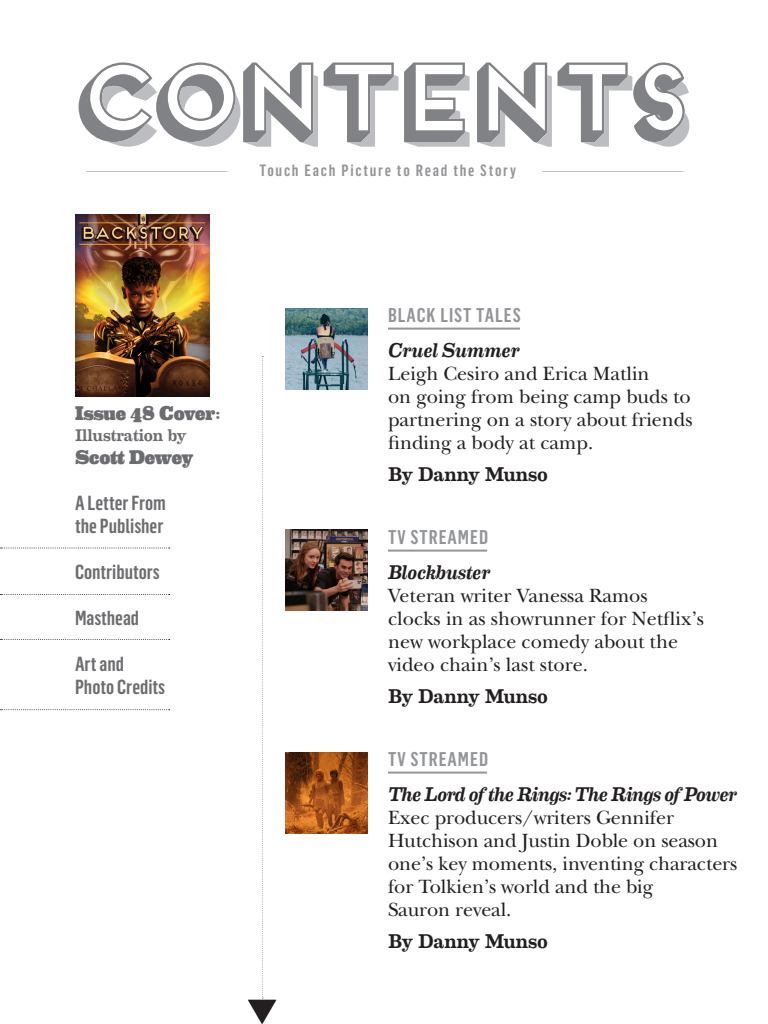
<style>
.page{position:relative;width:768px;height:1024px;background:#fff}
.page>*{position:absolute;margin:0;border:0;box-sizing:border-box;transform-origin:0 0}
.Body_Copy{font:20px/23px "New Baskerville Std";color:#231f20}
.t1{font:600 condensed 20px/23px "Flama";color:#6c6d70}
.t2{font:italic 500 20px "Eames Century Modern";letter-spacing:-.025em;color:#231f20}
.Editor{font:500 20px "Eames Century Modern";letter-spacing:-.01em;color:#231f20}
.t3{font:900 20px "Eames Century Modern";letter-spacing:-.02em;color:#6c6d70}
.t4{font:italic 500 20px "Eames Century Modern";color:#231f20}
.Section{font:600 condensed 19.5px "Flama";letter-spacing:.05em;color:#939598}
.t5{font:500 17px "Eames Century Modern";letter-spacing:-.005em;color:#6c6d70}
.t6{font:600 condensed 16px "Flama";letter-spacing:.11em;color:#939598}
</style>
<div class="page">
<hr style="left:388px;top:328px;width:132px;height:2px;background:#939598">
<hr style="left:388px;top:550px;width:99px;height:2px;background:#939598">
<hr style="left:388px;top:772px;width:99px;height:2px;background:#939598">
<svg style="left:79px;top:62px;width:604px;height:78px"></svg>
<svg style="left:102px;top:75px;width:587px;height:72px"></svg>
<hr style="left:86px;top:171px;width:141px;height:1px;background:#a8a9ad">
<hr style="left:542px;top:171px;width:141px;height:1px;background:#a8a9ad">
<img style="left:75px;top:214px;width:135px;height:182px">
<svg style="left:0;top:548px;width:170px;height:1px"></svg>
<svg style="left:0;top:594px;width:170px;height:1px"></svg>
<svg style="left:0;top:639px;width:170px;height:1px"></svg>
<svg style="left:0;top:709px;width:170px;height:1px"></svg>
<img style="left:286px;top:529px;width:81px;height:81px">
<img style="left:286px;top:308px;width:81px;height:81px">
<img style="left:286px;top:752px;width:81px;height:82px">
<svg style="left:262px;top:356px;width:2px;height:643px"></svg>
<p class="t6" style="left:260px;top:161px;width:258px">Touch Each Picture to Read the Story</p>
<p class="t3" style="left:75px;top:398px;width:147px">Issue 48 Cover:</p>
<p class="t5" style="left:75px;top:422px;width:113px">Illustration by</p>
<p class="t3" style="left:75px;top:442px;width:120px">Scott Dewey</p>
<p class="t1" style="left:75px;top:491px;width:92px">A Letter From the Publisher</p>
<p class="t1" style="left:75px;top:560px;width:86px">Contributors</p>
<p class="t1" style="left:75px;top:606px;width:66px">Masthead</p>
<p class="t1" style="left:75px;top:652px;width:51px">Art and</p>
<p class="t1" style="left:75px;top:675px;width:92px">Photo Credits</p>
<p class="Section" style="left:388px;top:304px;width:134px">BLACK LIST TALES</p>
<p class="t4" style="left:388px;top:335px;width:133px">Cruel Summer</p>
<p class="Body_Copy" style="left:388px;top:362px;width:306px">Leigh Cesiro and Erica Matlin<br>on going from being camp buds to partnering on a story about friends finding a body at camp.</p>
<p class="Editor" style="left:388px;top:459px;width:162px">By Danny Munso</p>
<p class="Section" style="left:388px;top:526px;width:102px">TV STREAMED</p>
<p class="t2" style="left:388px;top:557px;width:104px">Blockbuster</p>
<p class="Body_Copy" style="left:388px;top:584px;width:317px">Veteran writer Vanessa Ramos clocks in as showrunner for Netflix’s new workplace comedy about the video chain’s last store.</p>
<p class="Editor" style="left:388px;top:681px;width:162px">By Danny Munso</p>
<p class="Section" style="left:388px;top:748px;width:102px">TV STREAMED</p>
<p class="t2" style="left:388px;top:779px;width:351px">The Lord of the Rings: The Rings of Power</p>
<p class="Body_Copy" style="left:388px;top:806px;width:351px">Exec producers/writers Gennifer<br>Hutchison and Justin Doble on season one’s key moments, inventing characters for Tolkien’s world and the big<br>Sauron reveal.</p>
<p class="Editor" style="left:388px;top:926px;width:162px">By Danny Munso</p>
</div>
